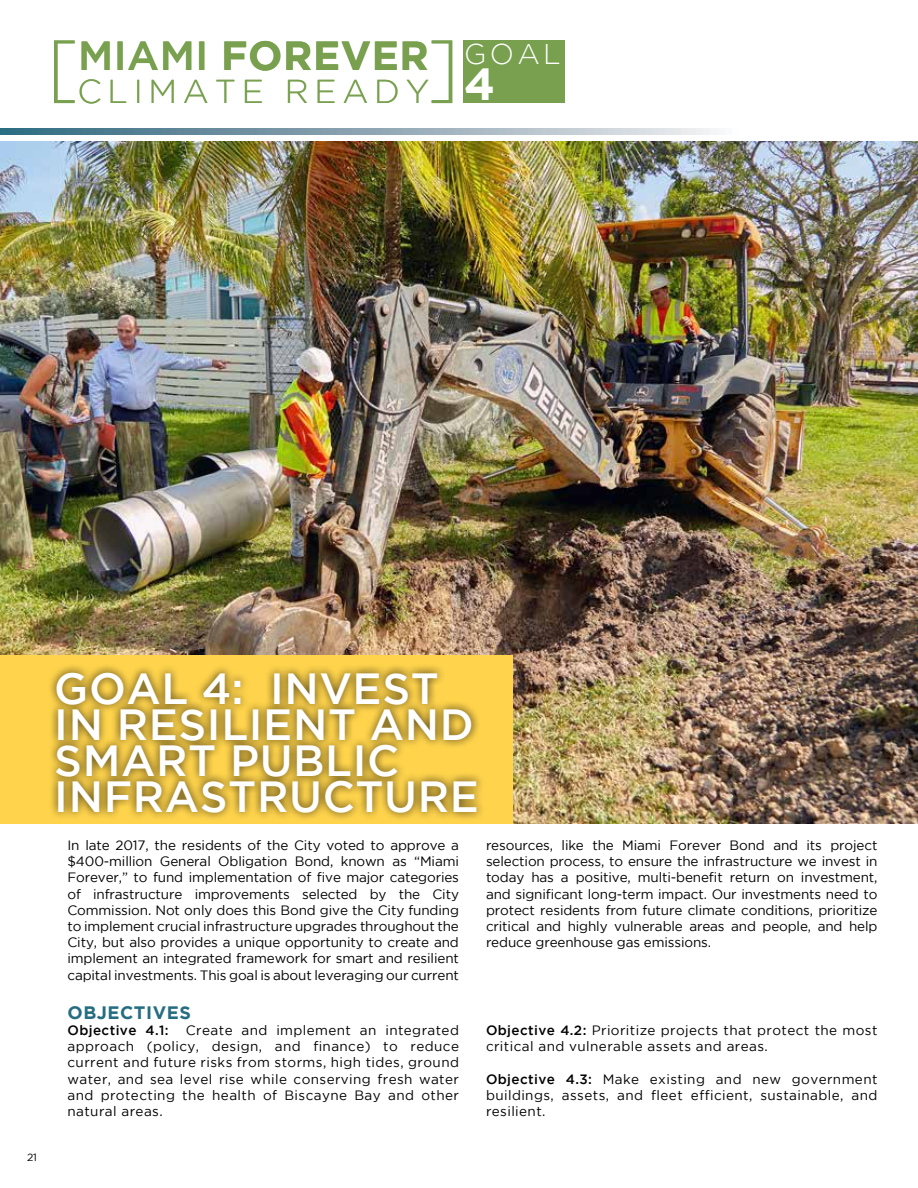
<style>
.page{position:relative;width:918px;height:1188px;background:#fff}
.page>*{position:absolute;margin:0;border:0;box-sizing:border-box;transform-origin:0 0}
.t1{font:700 45px "Gotham";color:#fff}
.t2{font:500 43.5px/36px "Gotham";letter-spacing:.015em;color:#fff}
.t3{font:700 40.5px "Gotham";letter-spacing:.015em;color:#78a04e}
.t4{font:300 33px "Gotham";letter-spacing:.175em;color:#78a04e}
.t5{font:300 28.5px "Gotham";color:#fff}
.t6{font:700 18px "Gotham";letter-spacing:.03em;color:#256d81}
.t7{font:13.5px/16.2px "Gotham";letter-spacing:.03em;color:#000;text-align:justify}
.t8{font:500 13.5px "Gotham";letter-spacing:.03em;color:#000}
.t9{font:10.5px "Gotham";color:#000}
.s1{font-weight:500}
</style>
<div class="page">
<img style="left:0;top:142px;width:918px;height:681px">
<div style="left:0;top:655px;width:513px;height:169px;background:#ffd44c"></div>
<svg style="left:0;top:128px;width:718px;height:7px;background:#8da7b4"></svg>
<div style="left:47px;top:663px;width:439px;height:158px;background:#000;opacity:.75"></div>
<svg style="left:54px;top:40px;width:21px;height:63px"></svg>
<svg style="left:432px;top:40px;width:20px;height:63px"></svg>
<div style="left:463px;top:40px;width:101px;height:63px;background:#78a04e"></div>
<hr style="left:917px;top:142px;width:1px;height:67px;background:#78a04e">
<h3 class="t3" style="left:78px;top:32px;width:352px"><span class="s1">MIAMI</span> FOREVER</h3>
<h3 class="t4" style="left:77px;top:73px;width:353px">CLIMATE READY</h3>
<h3 class="t5" style="left:464px;top:39px;width:98px">GOAL</h3>
<h1 class="t1" style="left:464px;top:58px;width:33px">4</h1>
<p class="t9" style="left:27px;top:1151px;width:12px">21</p>
<h2 class="t2" style="left:54px;top:670px;width:426px">GOAL 4: INVEST<br>IN RESILIENT AND<br>SMART PUBLIC<br>INFRASTRUCTURE</h2>
<p class="t7" style="left:68px;top:837px;width:393px">In late 2017, the residents of the City voted to approve a $400-million General Obligation Bond, known as “Miami Forever,” to fund implementation of five major categories of infrastructure improvements selected by the City Commission. Not only does this Bond give the City funding to implement crucial infrastructure upgrades throughout the City, but also provides a unique opportunity to create and implement an integrated framework for smart and resilient capital investments. This goal is about leveraging our current</p>
<h3 class="t6" style="left:68px;top:1002px;width:125px">OBJECTIVES</h3>
<p class="t8" style="left:68px;top:1023px;width:103px">Objective 4.1:</p>
<p class="t7" style="left:486px;top:837px;width:393px">resources, like the Miami Forever Bond and its project selection process, to ensure the infrastructure we invest in today has a positive, multi-benefit return on investment, and significant long-term impact. Our investments need to protect residents from future climate conditions, prioritize critical and highly vulnerable areas and people, and help reduce greenhouse gas emissions.</p>
<p class="t7" style="left:68px;top:1022px;width:393px;text-indent:118px">Create and implement an integrated approach (policy, design, and finance) to reduce current and future risks from storms, high tides, ground water, and sea level rise while conserving fresh water and protecting the health of Biscayne Bay and other natural areas.</p>
<p class="t7" style="left:486px;top:1022px;width:393px"><span class="s1">Objective 4.2:</span> Prioritize projects that protect the most critical and vulnerable assets and areas.</p>
<p class="t7" style="left:486px;top:1071px;width:393px"><span class="s1">Objective 4.3:</span> Make existing and new government buildings, assets, and fleet efficient, sustainable, and resilient.</p>
</div>
